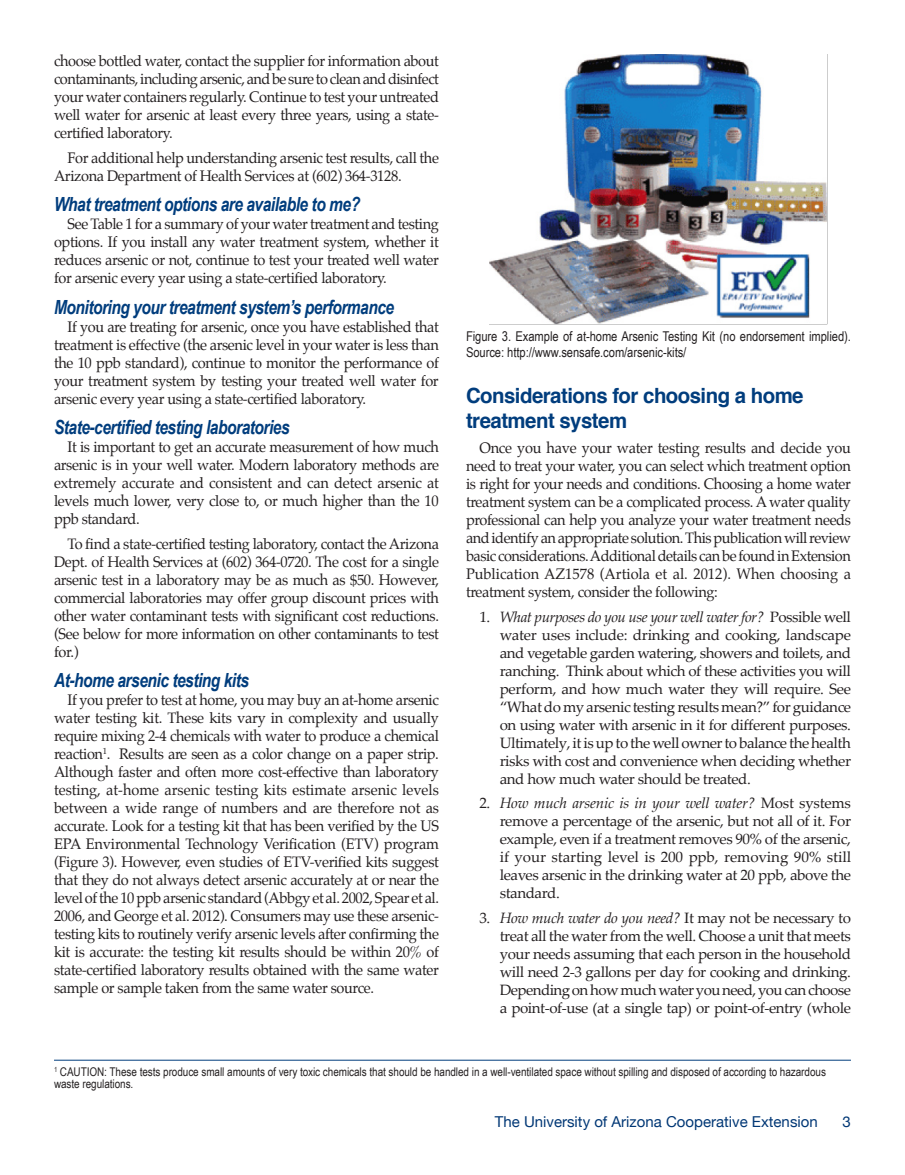
<style>
.page{position:relative;width:905px;height:1175px;background:#fff}
.page>*{position:absolute;margin:0;border:0;box-sizing:border-box;transform-origin:0 0}
.Subhead_1{font:700 21px/25.2px "Helvetica";letter-spacing:-.025em;color:#013d7d}
.t1{font:italic 700 19.5px "Arial Narrow";letter-spacing:-.025em;color:#013d7d}
.t2{font:15px/18px "Palatino";letter-spacing:-.025em;color:#231f20;text-align:justify}
.t3{font:15px/18px "Palatino Linotype";letter-spacing:-.025em;color:#231f20;text-align:justify}
.t4{font:15px "Helvetica Neue";color:#013775}
.t5{font:13.5px/16.2px "Arial Narrow";color:#231f20}
.t6{font:12px/12px "Arial Narrow";color:#231f20}
.s1{font-style:italic}
</style>
<div class="page">
<img style="left:489px;top:54px;width:338px;height:270px">
<hr style="left:54px;top:1059px;width:796px;height:1px;background:#013d7d">
<p class="t2" style="left:54px;top:52px;width:386px">choose bottled water, contact the supplier for information about contaminants, including arsenic, and be sure to clean and disinfect your water containers regularly. Continue to test your untreated well water for arsenic at least every three years, using a state&shy;certified laboratory.</p>
<p class="t2" style="left:54px;top:149px;width:386px;text-indent:14px">For additional help understanding arsenic test results, call the<br>Arizona Department of Health Services at (602) 364-3128.</p>
<p class="t1" style="left:54px;top:190px;width:307px">What treatment options are available to me?</p>
<p class="t2" style="left:54px;top:215px;width:386px;text-indent:14px">See Table 1 for a summary of your water treatment and testing options. If you install any water treatment system, whether it reduces arsenic or not, continue to test your treated well water for arsenic every year using a state-certified laboratory.</p>
<p class="t1" style="left:54px;top:292px;width:342px">Monitoring your treatment system’s performance</p>
<p class="t2" style="left:54px;top:317px;width:386px;text-indent:14px">If you are treating for arsenic, once you have established that treatment is effective (the arsenic level in your water is less than the 10 ppb standard), continue to monitor the performance of your treatment system by testing your treated well water for arsenic every year using a state-certified laboratory.</p>
<p class="t1" style="left:54px;top:412px;width:237px">State-certified testing laboratories</p>
<p class="t2" style="left:54px;top:437px;width:386px;text-indent:14px">It is important to get an accurate measurement of how much arsenic is in your well water. Modern laboratory methods are extremely accurate and consistent and can detect arsenic at levels much lower, very close to, or much higher than the 10 ppb standard.</p>
<p class="t2" style="left:54px;top:534px;width:386px;text-indent:14px">To find a state-certified testing laboratory, contact the Arizona Dept. of Health Services at (602) 364-0720. The cost for a single arsenic test in a laboratory may be as much as $50. However, commercial laboratories may offer group discount prices with other water contaminant tests with significant cost reductions. (See below for more information on other contaminants to test for.)</p>
<p class="t1" style="left:54px;top:665px;width:196px">At-home arsenic testing kits</p>
<p class="t2" style="left:54px;top:690px;width:386px;text-indent:14px">If you prefer to test at home, you may buy an at-home arsenic water testing kit. These kits vary in complexity and usually require mixing 2-4 chemicals with water to produce a chemical reaction<sup>1</sup>. Results are seen as a color change on a paper strip.<br>Although faster and often more cost-effective than laboratory testing, at-home arsenic testing kits estimate arsenic levels between a wide range of numbers and are therefore not as accurate. Look for a testing kit that has been verified by the US EPA Environmental Technology Verification (ETV) program (Figure 3). However, even studies of ETV-verified kits suggest that they do not always detect arsenic accurately at or near the level of the 10 ppb arsenic standard (Abbgy et al. 2002, Spear et al.<br>2006, and George et al. 2012). Consumers may use these arsenic&shy;testing kits to routinely verify arsenic levels after confirming the kit is accurate: the testing kit results should be within 20% of state-certified laboratory results obtained with the same water sample or sample taken from the same water source.</p>
<p class="t5" style="left:466px;top:327px;width:387px">Figure 3. Example of at-home Arsenic Testing Kit (no endorsement implied).<br>Source: http://www.sensafe.com/arsenic-kits/</p>
<p class="Subhead_1" style="left:466px;top:383px;width:339px">Considerations for choosing a home treatment system</p>
<p class="t2" style="left:466px;top:438px;width:386px;text-indent:14px">Once you have your water testing results and decide you need to treat your water, you can select which treatment option is right for your needs and conditions. Choosing a home water treatment system can be a complicated process. A water quality professional can help you analyze your water treatment needs and identify an appropriate solution. This publication will review basic considerations. Additional details can be found in Extension Publication AZ1578 (Artiola et al. 2012). When choosing a treatment system, consider the following:</p>
<p class="t3" style="left:500px;top:607px;width:353px;text-indent:-20px">1. <span class="s1">What purposes do you use your well water for?</span> Possible well water uses include: drinking and cooking, landscape and vegetable garden watering, showers and toilets, and ranching. Think about which of these activities you will perform, and how much water they will require. See “What do my arsenic testing results mean?” for guidance on using water with arsenic in it for different purposes.<br>Ultimately, it is up to the well owner to balance the health risks with cost and convenience when deciding whether and how much water should be treated.</p>
<p class="t3" style="left:500px;top:793px;width:353px;text-indent:-20px">2. <span class="s1">How much arsenic is in your well water?</span> Most systems remove a percentage of the arsenic, but not all of it. For example, even if a treatment removes 90% of the arsenic, if your starting level is 200 ppb, removing 90% still leaves arsenic in the drinking water at 20 ppb, above the standard.</p>
<p class="t3" style="left:500px;top:908px;width:353px;text-indent:-20px">3. <span class="s1">How much water do you need?</span> It may not be necessary to treat all the water from the well. Choose a unit that meets your needs assuming that each person in the household will need 2-3 gallons per day for cooking and drinking.<br>Depending on how much water you need, you can choose a point-of-use (at a single tap) or point-of-entry (whole</p>
<p class="t6" style="left:54px;top:1065px;width:773px"><sup>1</sup> CAUTION: These tests produce small amounts of very toxic chemicals that should be handled in a well-ventilated space without spilling and disposed of according to hazardous waste regulations.</p>
<p class="t4" style="left:495px;top:1110px;width:324px">The University of Arizona Cooperative Extension</p>
<p class="t4" style="left:842px;top:1111px;width:10px">3</p>
</div>
